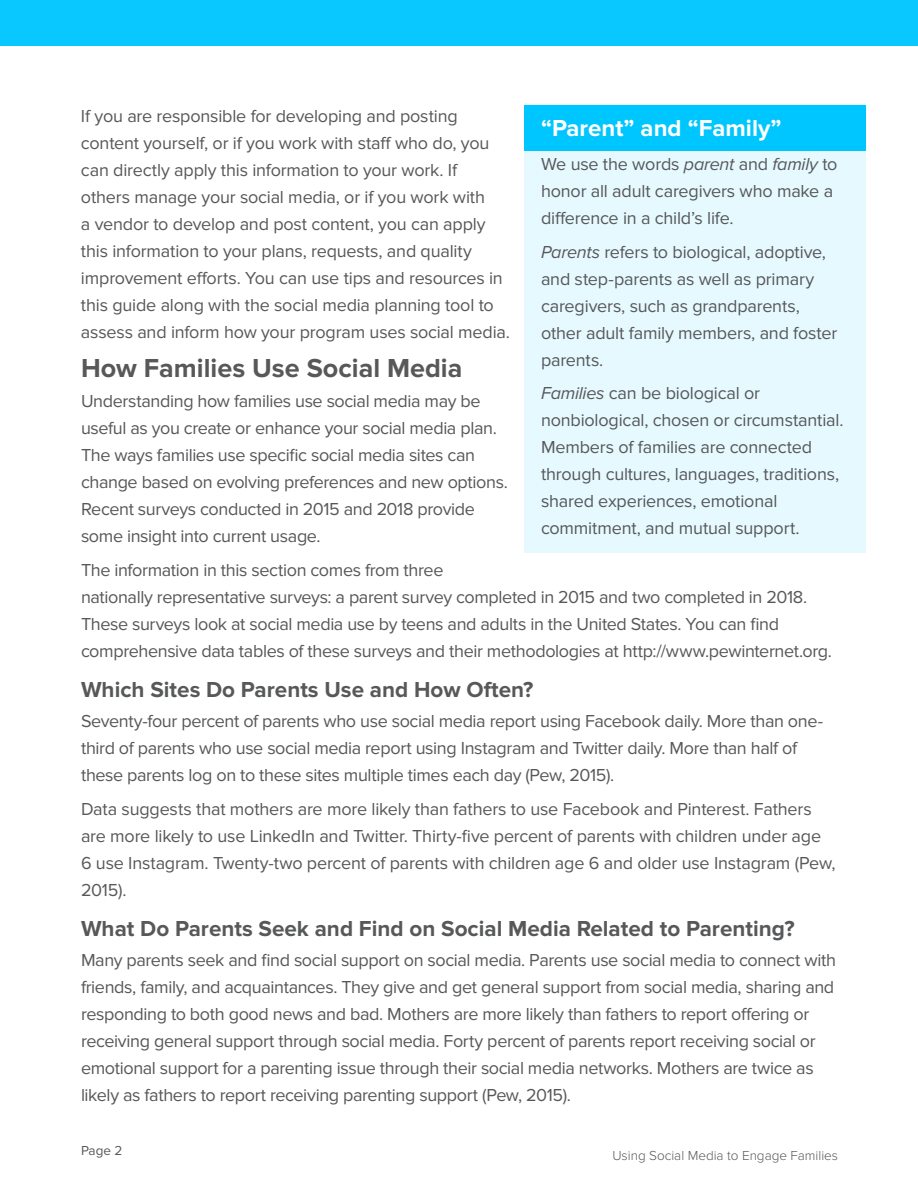
<style>
.page{position:relative;width:918px;height:1188px;background:#fff}
.page>*{position:absolute;margin:0;border:0;box-sizing:border-box;transform-origin:0 0}
.t1{font:700 27px "Proxima Nova";color:#57585a}
.t2{font:700 24px "Proxima Nova";color:#fff}
.t3{font:700 22.5px "Proxima Nova";color:#57585a}
.t4{font:18px/27px "Proxima Nova";letter-spacing:-.02em;color:#57585a}
.t5{font:300 13.5px "Proxima Nova";color:#57585a}
.t6{font:13.5px "Proxima Nova";color:#57585a}
.s1{font-style:italic}
</style>
<div class="page">
<div style="left:0;top:0;width:918px;height:45px;background:#08c8ff"></div>
<div style="left:525px;top:105px;width:341px;height:448px;background:#e6f9ff"></div>
<div style="left:525px;top:105px;width:341px;height:46px;background:#00c6ff"></div>
<p class="t4" style="left:81px;top:103px;width:430px">If you are responsible for developing and posting content yourself, or if you work with staff who do, you can directly apply this information to your work. If others manage your social media, or if you work with<br>a vendor to develop and post content, you can apply this information to your plans, requests, and quality improvement efforts. You can use tips and resources in this guide along with the social media planning tool to assess and inform how your program uses social media.</p>
<h2 class="t1" style="left:81px;top:353px;width:383px">How Families Use Social Media</h2>
<p class="t4" style="left:81px;top:388px;width:428px">Understanding how families use social media may be useful as you create or enhance your social media plan.<br>The ways families use specific social media sites can change based on evolving preferences and new options.<br>Recent surveys conducted in 2015 and 2018 provide some insight into current usage.</p>
<p class="t4" style="left:81px;top:557px;width:753px">The information in this section comes from three<br>nationally representative surveys: a parent survey completed in 2015 and two completed in 2018.<br>These surveys look at social media use by teens and adults in the United States. You can find comprehensive data tables of these surveys and their methodologies at http://www.pewinternet.org.</p>
<h3 class="t3" style="left:81px;top:677px;width:454px">Which Sites Do Parents Use and How Often?</h3>
<p class="t4" style="left:81px;top:708px;width:744px">Seventy-four percent of parents who use social media report using Facebook daily. More than one&shy;third of parents who use social media report using Instagram and Twitter daily. More than half of these parents log on to these sites multiple times each day (Pew, 2015).</p>
<p class="t4" style="left:81px;top:796px;width:756px">Data suggests that mothers are more likely than fathers to use Facebook and Pinterest. Fathers are more likely to use LinkedIn and Twitter. Thirty-five percent of parents with children under age 6 use Instagram. Twenty-two percent of parents with children age 6 and older use Instagram (Pew, 2015).</p>
<h3 class="t3" style="left:81px;top:916px;width:715px">What Do Parents Seek and Find on Social Media Related to Parenting?</h3>
<p class="t4" style="left:81px;top:947px;width:757px">Many parents seek and find social support on social media. Parents use social media to connect with friends, family, and acquaintances. They give and get general support from social media, sharing and responding to both good news and bad. Mothers are more likely than fathers to report offering or receiving general support through social media. Forty percent of parents report receiving social or emotional support for a parenting issue through their social media networks. Mothers are twice as likely as fathers to report receiving parenting support (Pew, 2015).</p>
<h3 class="t2" style="left:541px;top:114px;width:242px">“Parent” and “Family”</h3>
<p class="t4" style="left:541px;top:151px;width:298px">We use the words <span class="s1">parent</span> and <span class="s1">family</span> to honor all adult caregivers who make a difference in a child’s life.</p>
<p class="t4" style="left:541px;top:238px;width:298px"><span class="s1">Parents</span> refers to biological, adoptive, and step-parents as well as primary caregivers, such as grandparents, other adult family members, and foster parents.</p>
<p class="t4" style="left:541px;top:380px;width:304px"><span class="s1">Families</span> can be biological or nonbiological, chosen or circumstantial.<br>Members of families are connected through cultures, languages, traditions, shared experiences, emotional commitment, and mutual support.</p>
<p class="t6" style="left:81px;top:1143px;width:43px">Page 2</p>
<p class="t5" style="left:612px;top:1147px;width:227px">Using Social Media to Engage Families</p>
</div>
